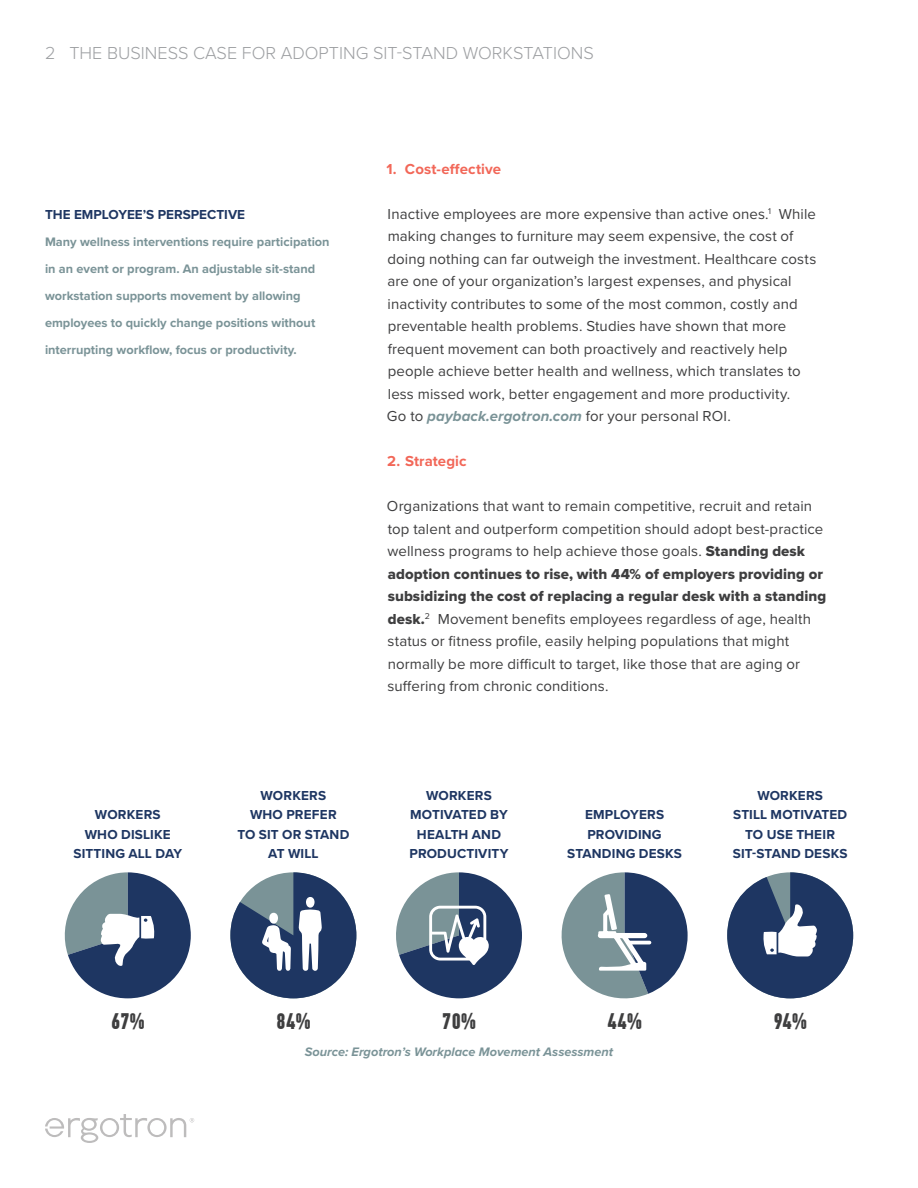
<style>
.page{position:relative;width:918px;height:1188px;background:#fff}
.page>*{position:absolute;margin:0;border:0;box-sizing:border-box;transform-origin:0 0}
.t1{font:700 22.5px "PF Din Text Comp Pro";letter-spacing:-.01em;color:#3e3e3f}
.t2{font:300 18px "Proxima Nova";color:#9d9fa2}
.t3{font:15px/22.5px "Proxima Nova";letter-spacing:.005em;color:#3e3e3f}
.t4{font:700 15px "Proxima Nova";letter-spacing:.005em;color:#f26758}
.t5{font:700 13.5px/19.5px "Proxima Nova";letter-spacing:.01em;color:#1e3662;text-align:center}
.t6{font:700 12.75px/27px "Proxima Nova";color:#7a9397}
.t7{font:italic 700 12.75px "Proxima Nova";color:#7a9397}
.s1{font-weight:700;font-style:italic;color:#7a9397}
.s2{font-family:"Proxima Nova Extrabld"}
</style>
<div class="page">
<svg style="left:64px;top:872px;width:127px;height:126px"></svg>
<svg style="left:230px;top:872px;width:126px;height:126px"></svg>
<svg style="left:396px;top:872px;width:126px;height:126px"></svg>
<svg style="left:561px;top:872px;width:127px;height:127px"></svg>
<svg style="left:727px;top:872px;width:126px;height:126px"></svg>
<svg style="left:45px;top:1114px;width:149px;height:29px"></svg>
<p class="t2" style="left:45px;top:40px;width:550px">2 THE BUSINESS CASE FOR ADOPTING SIT-STAND WORKSTATIONS</p>
<p class="t5" style="left:45px;top:205px;width:202px">THE EMPLOYEE’S PERSPECTIVE</p>
<p class="t6" style="left:45px;top:229px;width:286px">Many wellness interventions require participation in an event or program. An adjustable sit-stand workstation supports movement by allowing employees to quickly change positions without interrupting workflow, focus or productivity.</p>
<p class="t4" style="left:386px;top:160px;width:116px">1. Cost-effective</p>
<p class="t3" style="left:387px;top:203px;width:431px">Inactive employees are more expensive than active ones.<sup>1</sup> While making changes to furniture may seem expensive, the cost of doing nothing can far outweigh the investment. Healthcare costs are one of your organization’s largest expenses, and physical inactivity contributes to some of the most common, costly and preventable health problems. Studies have shown that more frequent movement can both proactively and reactively help people achieve better health and wellness, which translates to less missed work, better engagement and more productivity.<br>Go to <span class="s1">payback.ergotron.com</span> for your personal ROI.</p>
<p class="t4" style="left:387px;top:452px;width:81px">2. Strategic</p>
<p class="t3" style="left:387px;top:495px;width:441px">Organizations that want to remain competitive, recruit and retain top talent and outperform competition should adopt best-practice wellness programs to help achieve those goals. <span class="s2">Standing desk adoption continues to rise, with 44% of employers providing or subsidizing the cost of replacing a regular desk with a standing desk.</span><sup>2</sup> Movement benefits employees regardless of age, health status or fitness profile, easily helping populations that might normally be more difficult to target, like those that are aging or suffering from chronic conditions.</p>
<p class="t5" style="left:73px;top:805px;width:110px">WORKERS<br>WHO DISLIKE<br>SITTING ALL DAY</p>
<p class="t5" style="left:237px;top:786px;width:113px">WORKERS<br>WHO PREFER<br>TO SIT OR STAND<br>AT WILL</p>
<p class="t5" style="left:410px;top:786px;width:100px">WORKERS<br>MOTIVATED BY<br>HEALTH AND<br>PRODUCTIVITY</p>
<p class="t5" style="left:567px;top:805px;width:116px">EMPLOYERS<br>PROVIDING<br>STANDING DESKS</p>
<p class="t5" style="left:733px;top:786px;width:116px">WORKERS<br>STILL MOTIVATED<br>TO USE THEIR<br>SIT-STAND DESKS</p>
<p class="t1" style="left:111px;top:1008px;width:35px">67%</p>
<p class="t1" style="left:276px;top:1008px;width:36px">84%</p>
<p class="t1" style="left:442px;top:1008px;width:36px">70%</p>
<p class="t1" style="left:607px;top:1008px;width:36px">44%</p>
<p class="t1" style="left:773px;top:1008px;width:35px">94%</p>
<p class="t7" style="left:305px;top:1045px;width:310px">Source: Ergotron’s Workplace Movement Assessment</p>
</div>
